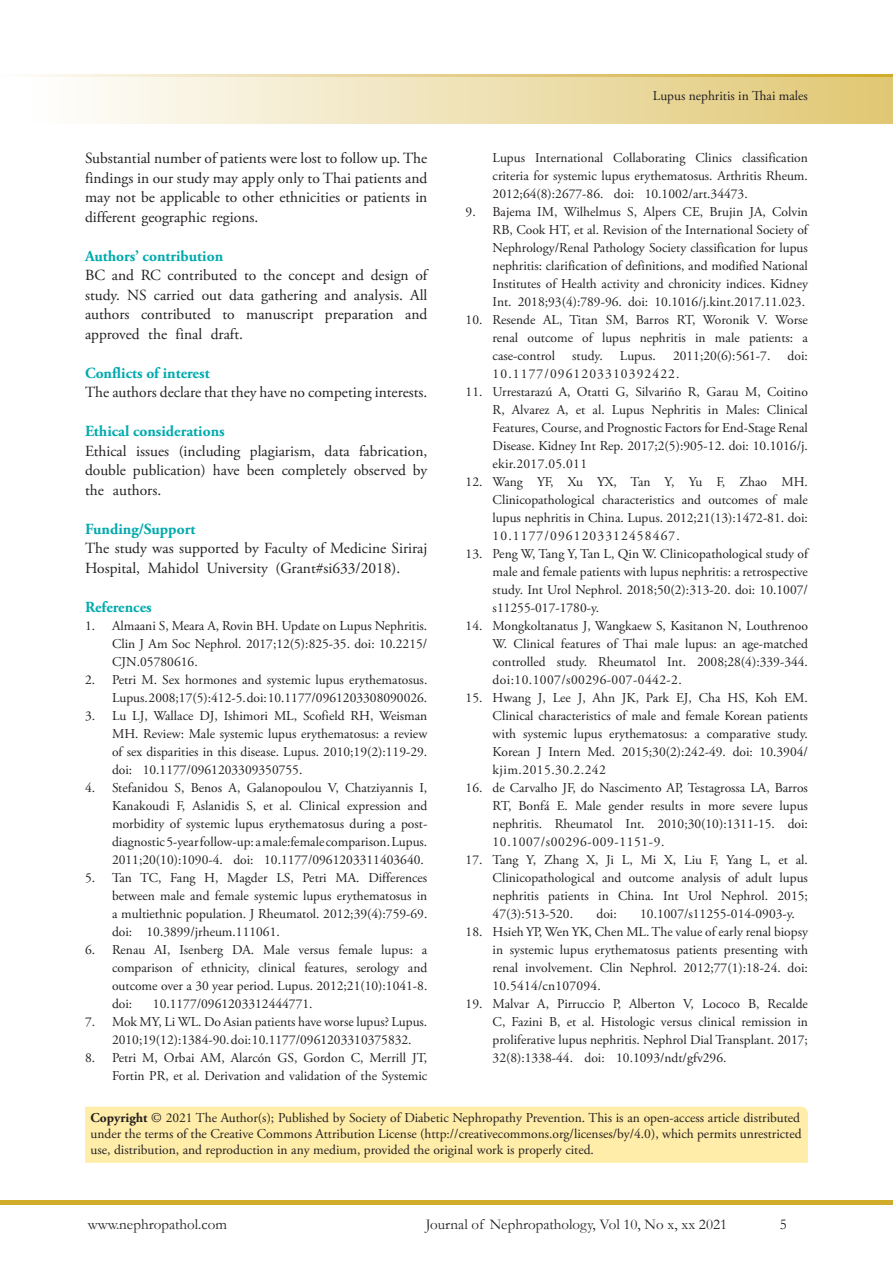
<style>
.page{position:relative;width:893px;height:1263px;background:#fff}
.page>*{position:absolute;margin:0;border:0;box-sizing:border-box;transform-origin:0 0}
.t1{font:15.45px/19.5px "Adobe Garamond Pro";color:#231f20;text-align:justify}
.Body_Text{font:700 15.45px "Adobe Garamond Pro";color:#00aaad}
.t2{font:15px "Garamond";color:#231f20}
.t3{font:13.5px/18px "Adobe Garamond Pro";color:#231f20;text-align:justify}
.t4{font:13.5px "Adobe Garamond Pro";letter-spacing:.085em;color:#231f20}
.s1{font-weight:700}
</style>
<div class="page">
<hr style="left:0;top:1200px;width:893px;height:4px;background:#d1ab2a">
<div style="left:0;top:77px;width:893px;height:46px;background:linear-gradient(to right,#fff,#e0c773)"></div>
<svg style="left:32px;top:75px;width:861px;height:2px;background:#e5cf8b"></svg>
<div style="left:85px;top:1107px;width:723px;height:56px;background:#ffeda9"></div>
<p class="t1" style="left:85px;top:149px;width:344px">Substantial number of patients were lost to follow up. The findings in our study may apply only to Thai patients and may not be applicable to other ethnicities or patients in different geographic regions.</p>
<p class="Body_Text" style="left:85px;top:247px;width:140px">Authors’ contribution</p>
<p class="t1" style="left:85px;top:266px;width:344px">BC and RC contributed to the concept and design of study. NS carried out data gathering and analysis. All authors contributed to manuscript preparation and approved the final draft.</p>
<p class="Body_Text" style="left:85px;top:364px;width:126px">Conflicts of interest</p>
<p class="t1" style="left:85px;top:383px;width:344px">The authors declare that they have no competing interests.</p>
<p class="Body_Text" style="left:85px;top:422px;width:141px">Ethical considerations</p>
<p class="t1" style="left:85px;top:441px;width:344px">Ethical issues (including plagiarism, data fabrication, double publication) have been completely observed by the authors.</p>
<p class="Body_Text" style="left:85px;top:520px;width:112px">Funding/Support</p>
<p class="t1" style="left:85px;top:539px;width:344px">The study was supported by Faculty of Medicine Siriraj<br>Hospital, Mahidol University (Grant#si633/2018).</p>
<p class="Body_Text" style="left:85px;top:598px;width:68px">References</p>
<p class="t3" style="left:112px;top:617px;width:317px;text-indent:-27px">1. Almaani S, Meara A, Rovin BH. Update on Lupus Nephritis.<br>Clin J Am Soc Nephrol. 2017;12(5):825-35. doi: 10.2215/ CJN.05780616.</p>
<p class="t3" style="left:85px;top:671px;width:344px;text-align:right">2. Petri M. Sex hormones and systemic lupus erythematosus.<br>Lupus. 2008;17(5):412-5. doi: 10.1177/0961203308090026.</p>
<p class="t3" style="left:112px;top:707px;width:317px;text-indent:-27px">3. Lu LJ, Wallace DJ, Ishimori ML, Scofield RH, Weisman MH. Review: Male systemic lupus erythematosus: a review of sex disparities in this disease. Lupus. 2010;19(2):119-29. doi: 10.1177/0961203309350755.</p>
<p class="t3" style="left:112px;top:779px;width:317px;text-indent:-27px">4. Stefanidou S, Benos A, Galanopoulou V, Chatziyannis I, Kanakoudi F, Aslanidis S, et al. Clinical expression and morbidity of systemic lupus erythematosus during a post&shy;diagnostic 5-year follow-up: a male:female comparison. Lupus.<br>2011;20(10):1090-4. doi: 10.1177/0961203311403640.</p>
<p class="t3" style="left:112px;top:869px;width:317px;text-indent:-27px">5. Tan TC, Fang H, Magder LS, Petri MA. Differences between male and female systemic lupus erythematosus in a multiethnic population. J Rheumatol. 2012;39(4):759-69. doi: 10.3899/jrheum.111061.</p>
<p class="t3" style="left:112px;top:941px;width:317px;text-indent:-27px">6. Renau AI, Isenberg DA. Male versus female lupus: a comparison of ethnicity, clinical features, serology and outcome over a 30 year period. Lupus. 2012;21(10):1041-8. doi:</p>
<p class="t3" style="left:153px;top:995px;width:161px">10.1177/0961203312444771.</p>
<p class="t3" style="left:112px;top:1013px;width:317px;text-indent:-27px">7. Mok MY, Li WL. Do Asian patients have worse lupus? Lupus.<br>2010;19(12):1384-90. doi: 10.1177/0961203310375832.</p>
<p class="t3" style="left:85px;top:1049px;width:344px;text-align:right">8. Petri M, Orbai AM, Alarcón GS, Gordon C, Merrill JT,<br>Fortin PR, et al. Derivation and validation of the Systemic</p>
<p class="t3" style="left:653px;top:87px;width:157px">Lupus nephritis in Thai males</p>
<p class="t3" style="left:493px;top:149px;width:317px">Lupus International Collaborating Clinics classification criteria for systemic lupus erythematosus. Arthritis Rheum.<br>2012;64(8):2677-86. doi: 10.1002/art.34473.</p>
<p class="t3" style="left:493px;top:203px;width:317px;text-indent:-27px">9. Bajema IM, Wilhelmus S, Alpers CE, Brujin JA, Colvin RB, Cook HT, et al. Revision of the International Society of Nephrology/Renal Pathology Society classification for lupus nephritis: clarification of definitions, and modified National Institutes of Health activity and chronicity indices. Kidney Int. 2018;93(4):789-96. doi: 10.1016/j.kint.2017.11.023.</p>
<p class="t3" style="left:493px;top:311px;width:317px;text-indent:-27px">10. Resende AL, Titan SM, Barros RT, Woronik V. Worse renal outcome of lupus nephritis in male patients: a case-control</p>
<p class="t3" style="left:572px;top:347px;width:32px">study.</p>
<p class="t3" style="left:620px;top:347px;width:37px">Lupus.</p>
<p class="t3" style="left:673px;top:347px;width:99px">2011;20(6):561-7.</p>
<p class="t3" style="left:788px;top:347px;width:22px">doi:</p>
<p class="t4" style="left:493px;top:365px;width:188px">10.1177/0961203310392422.</p>
<p class="t3" style="left:493px;top:383px;width:317px;text-indent:-27px">11. Urrestarazú A, Otatti G, Silvariño R, Garau M, Coitino R, Alvarez A, et al. Lupus Nephritis in Males: Clinical Features, Course, and Prognostic Factors for End-Stage Renal Disease. Kidney Int Rep. 2017;2(5):905-12. doi: 10.1016/j. ekir.2017.05.011</p>
<p class="t3" style="left:493px;top:473px;width:317px;text-indent:-27px">12. Wang YF, Xu YX, Tan Y, Yu F, Zhao MH.<br>Clinicopathological characteristics and outcomes of male lupus nephritis in China. Lupus. 2012;21(13):1472-81. doi:<br>10.1177/0961203312458467.</p>
<p class="t3" style="left:493px;top:545px;width:317px;text-indent:-27px">13. Peng W, Tang Y, Tan L, Qin W. Clinicopathological study of male and female patients with lupus nephritis: a retrospective study. Int Urol Nephrol. 2018;50(2):313-20. doi: 10.1007/ s11255-017-1780-y.</p>
<p class="t3" style="left:493px;top:617px;width:317px;text-indent:-27px">14. Mongkoltanatus J, Wangkaew S, Kasitanon N, Louthrenoo W. Clinical features of Thai male lupus: an age-matched controlled study. Rheumatol Int. 2008;28(4):339-344. doi:10.1007/s00296-007-0442-2.</p>
<p class="t3" style="left:493px;top:689px;width:317px;text-indent:-27px">15. Hwang J, Lee J, Ahn JK, Park EJ, Cha HS, Koh EM.<br>Clinical characteristics of male and female Korean patients with systemic lupus erythematosus: a comparative study.<br>Korean J Intern Med. 2015;30(2):242-49. doi: 10.3904/ kjim.2015.30.2.242</p>
<p class="t3" style="left:493px;top:779px;width:317px;text-indent:-27px">16. de Carvalho JF, do Nascimento AP, Testagrossa LA, Barros RT, Bonfá E. Male gender results in more severe lupus nephritis. Rheumatol Int. 2010;30(10):1311-15. doi:<br>10.1007/s00296-009-1151-9.</p>
<p class="t3" style="left:493px;top:851px;width:317px;text-indent:-27px">17. Tang Y, Zhang X, Ji L, Mi X, Liu F, Yang L, et al.<br>Clinicopathological and outcome analysis of adult lupus nephritis patients in China. Int Urol Nephrol. 2015; 47(3):513-520.</p>
<p class="t3" style="left:596px;top:905px;width:22px">doi:</p>
<p class="t3" style="left:640px;top:905px;width:156px">10.1007/s11255-014-0903-y.</p>
<p class="t3" style="left:493px;top:923px;width:317px;text-indent:-27px">18. Hsieh YP, Wen YK, Chen ML. The value of early renal biopsy in systemic lupus erythematosus patients presenting with renal involvement. Clin Nephrol. 2012;77(1):18-24. doi:<br>10.5414/cn107094.</p>
<p class="t3" style="left:493px;top:995px;width:317px;text-indent:-27px">19. Malvar A, Pirruccio P, Alberton V, Lococo B, Recalde C, Fazini B, et al. Histologic versus clinical remission in proliferative lupus nephritis. Nephrol Dial Transplant. 2017; 32(8):1338-44. doi: 10.1093/ndt/gfv296.</p>
<p class="t3" style="left:91px;top:1110px;width:713px;line-height:16.2px"><span class="s1">Copyright</span> © 2021 The Author(s); Published by Society of Diabetic Nephropathy Prevention. This is an open-access article distributed under the terms of the Creative Commons Attribution License (http://creativecommons.org/licenses/by/4.0), which permits unrestricted use, distribution, and reproduction in any medium, provided the original work is properly cited.</p>
<p class="t2" style="left:88px;top:1214px;width:141px">www.nephropathol.com</p>
<p class="t2" style="left:426px;top:1214px;width:303px">Journal of Nephropathology, Vol 10, No x, xx 2021</p>
<p class="t2" style="left:780px;top:1214px;width:9px">5</p>
</div>
